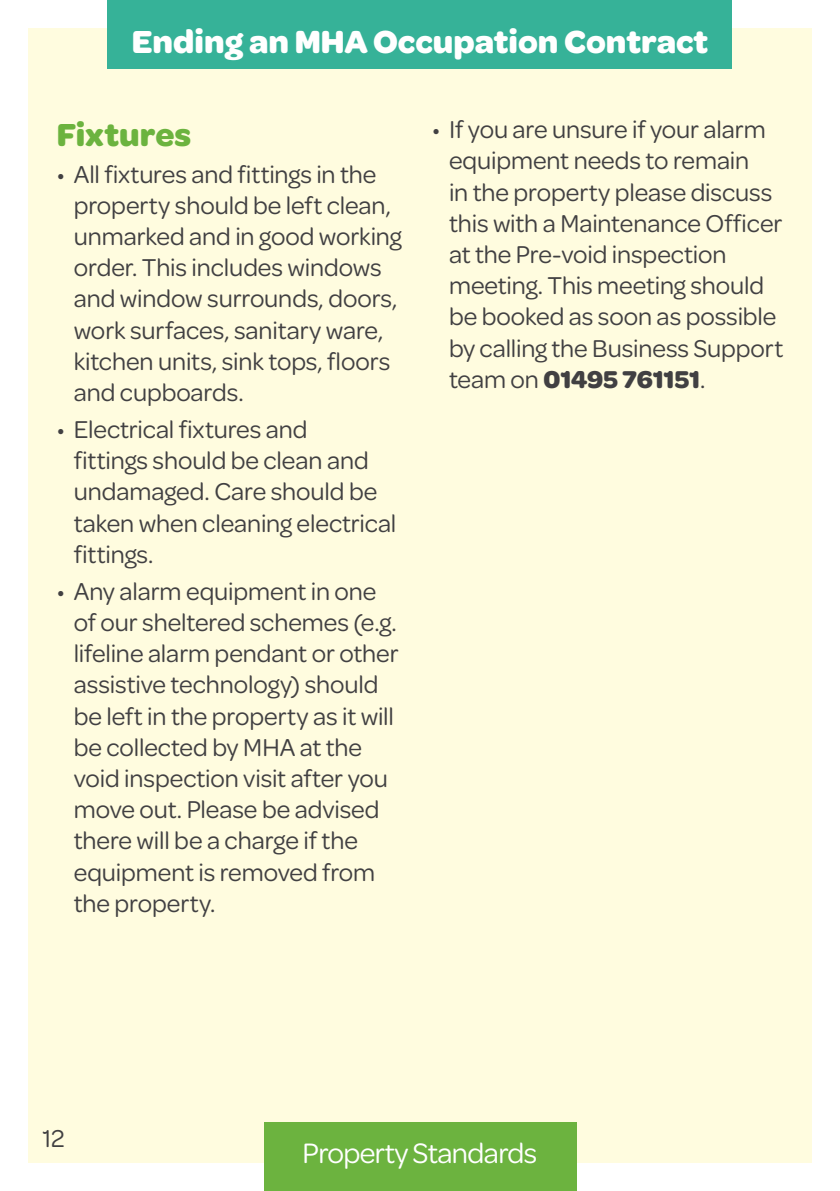
<style>
.page{position:relative;width:840px;height:1191px;background:#fff}
.page>*{position:absolute;margin:0;border:0;box-sizing:border-box;transform-origin:0 0}
.t1{font:700 34px "Omnes";color:#fff}
.t2{font:700 34px "Omnes";color:#6cb33f}
.t3{font:30px "Omnes";letter-spacing:-.02em;color:#fff}
.t4{font:26px/31.2px "Omnes";letter-spacing:-.005em;color:#414042}
.s1{font-weight:700}
</style>
<div class="page">
<div style="left:28px;top:28px;width:783px;height:1134px;background:#fffcdf"></div>
<div style="left:108px;top:0;width:623px;height:68px;background:#36b298"></div>
<div style="left:264px;top:1123px;width:311px;height:68px;background:#6cb33f"></div>
<h1 class="t1" style="left:132px;top:17px;width:577px">Ending an MHA Occupation Contract</h1>
<h1 class="t2" style="left:57px;top:110px;width:136px">Fixtures</h1>
<p class="t4" style="left:74px;top:157px;width:329px;text-indent:-17px">• All fixtures and fittings in the property should be left clean, unmarked and in good working order. This includes windows and window surrounds, doors, work surfaces, sanitary ware, kitchen units, sink tops, floors and cupboards.</p>
<p class="t4" style="left:74px;top:412px;width:324px;text-indent:-17px">• Electrical fixtures and<br>fittings should be clean and undamaged. Care should be taken when cleaning electrical fittings.</p>
<p class="t4" style="left:74px;top:574px;width:326px;text-indent:-17px">• Any alarm equipment in one of our sheltered schemes (e.g. lifeline alarm pendant or other assistive technology) should be left in the property as it will be collected by MHA at the void inspection visit after you move out. Please be advised there will be a charge if the equipment is removed from the property.</p>
<p class="t4" style="left:449px;top:112px;width:335px;text-indent:-17px">• If you are unsure if your alarm equipment needs to remain<br>in the property please discuss this with a Maintenance Officer at the Pre-void inspection meeting. This meeting should be booked as soon as possible by calling the Business Support team on <span class="s1">01495 761151</span>.</p>
<p class="t4" style="left:43px;top:1121px;width:24px">12</p>
<p class="t3" style="left:302px;top:1132px;width:236px">Property Standards</p>
</div>
